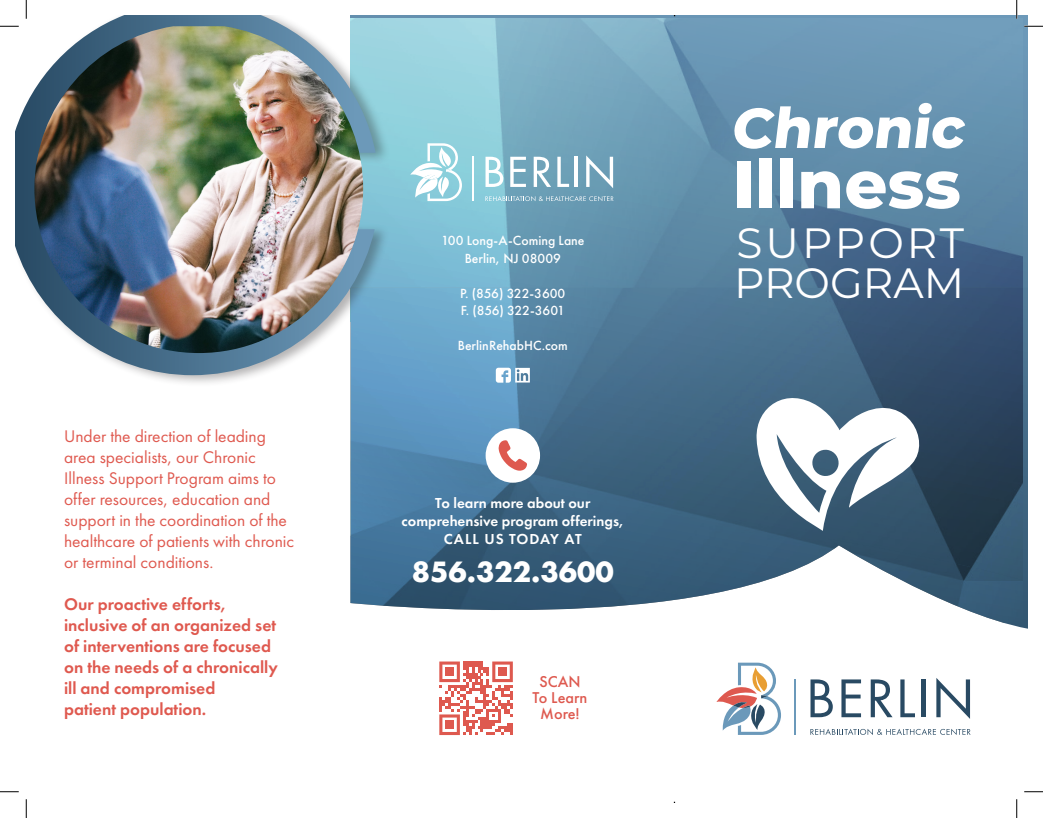
<style>
.page{position:relative;width:1043px;height:818px;background:#fff}
.page>*{position:absolute;margin:0;border:0;box-sizing:border-box;transform-origin:0 0}
.t1{font:800 67.12px "Montserrat";color:#fff}
.t2{font:800 56.12px "Montserrat";color:#fff}
.t3{font:42.25px "Montserrat";letter-spacing:.07em;color:#fff}
.t4{font:42.25px "Montserrat";color:#fff}
.t5{font:700 30.62px "Futura PT";color:#fff}
.t6{font:17.5px/21px "Futura PT";color:#df594f}
.t7{font:600 17.5px "Futura PT";color:#df594f}
.t8{font:500 16.25px/16.2px "Futura PT";color:#de594f;text-align:center}
.t9{font:600 15px/18px "Futura PT";color:#fff;text-align:center}
.t10{font:500 13.75px "Futura PT";color:#fff}
.t11{font:500 13.75px "Futura PT";letter-spacing:-.025em;color:#fff}
</style>
<div class="page">
<img style="left:390px;top:18px;width:632px;height:270px">
<svg style="left:1022px;top:288px;width:6px;height:341px;background:#436884"></svg>
<img style="left:350px;top:288px;width:672px;height:322px">
<div style="left:485px;top:428px;width:55px;height:54px;background:#fff;border-radius:50%"></div>
<svg style="left:498px;top:440px;width:29px;height:30px"></svg>
<svg style="left:1001px;top:539px;width:27px;height:89px"></svg>
<img style="left:828px;top:539px;width:194px;height:83px">
<svg style="left:755px;top:385px;width:177px;height:146px"></svg>
<div style="left:15px;top:15px;width:375px;height:372px;background:#231f20;opacity:.34"></div>
<svg style="left:15px;top:15px;width:360px;height:360px"></svg>
<img style="left:34px;top:26px;width:329px;height:327px">
<svg style="left:496px;top:368px;width:34px;height:14px"></svg>
<svg style="left:810px;top:679px;width:22px;height:38px"></svg>
<svg style="left:841px;top:679px;width:20px;height:38px"></svg>
<svg style="left:870px;top:679px;width:22px;height:38px"></svg>
<svg style="left:900px;top:679px;width:15px;height:38px"></svg>
<div style="left:921px;top:679px;width:5px;height:38px;background:#294a63"></div>
<svg style="left:936px;top:678px;width:34px;height:40px"></svg>
<svg style="left:810px;top:728px;width:160px;height:7px"></svg>
<hr style="left:793px;top:679px;width:2px;height:55px;background:#6b99ba">
<svg style="left:716px;top:662px;width:65px;height:72px"></svg>
<svg style="left:485px;top:157px;width:18px;height:30px"></svg>
<svg style="left:510px;top:157px;width:16px;height:30px"></svg>
<svg style="left:533px;top:157px;width:18px;height:30px"></svg>
<svg style="left:557px;top:157px;width:12px;height:30px"></svg>
<hr style="left:574px;top:157px;width:4px;height:30px;background:#fff">
<svg style="left:586px;top:155px;width:27px;height:33px"></svg>
<svg style="left:485px;top:196px;width:128px;height:5px"></svg>
<hr style="left:472px;top:157px;width:2px;height:44px;background:#fff">
<svg style="left:410px;top:143px;width:52px;height:58px"></svg>
<svg style="left:439px;top:661px;width:74px;height:74px"></svg>
<div style="left:445px;top:667px;width:9px;height:9px;background:#de594f"></div>
<div style="left:498px;top:667px;width:9px;height:9px;background:#de594f"></div>
<div style="left:445px;top:720px;width:9px;height:9px;background:#de594f"></div>
<svg style="left:0;top:25px;width:19px;height:2px"></svg>
<svg style="left:1024px;top:25px;width:18px;height:2px"></svg>
<svg style="left:0;top:791px;width:19px;height:1px"></svg>
<svg style="left:1024px;top:791px;width:18px;height:1px"></svg>
<svg style="left:25px;top:0;width:2px;height:19px"></svg>
<svg style="left:25px;top:799px;width:2px;height:19px"></svg>
<svg style="left:1015px;top:0;width:2px;height:19px"></svg>
<svg style="left:1016px;top:799px;width:1px;height:19px"></svg>
<p class="t6" style="left:64px;top:425px;width:203px">Under the direction of leading</p>
<p class="t6" style="left:64px;top:446px;width:193px">area specialists, our Chronic</p>
<p class="t6" style="left:64px;top:467px;width:232px">Illness Support Program aims to offer resources, education and support in the coordination of the healthcare of patients with chronic or terminal conditions.</p>
<p class="t7" style="left:64px;top:593px;width:164px">Our proactive efforts,</p>
<p class="t7" style="left:64px;top:614px;width:214px">inclusive of an organized set</p>
<p class="t7" style="left:64px;top:635px;width:208px">of interventions are focused</p>
<p class="t7" style="left:64px;top:656px;width:215px">on the needs of a chronically</p>
<p class="t7" style="left:64px;top:677px;width:153px">ill and compromised</p>
<p class="t7" style="left:64px;top:698px;width:144px">patient population.</p>
<p class="t10" style="left:441px;top:232px;width:145px">100 Long-A-Coming Lane</p>
<p class="t10" style="left:464px;top:250px;width:98px">Berlin, NJ 08009</p>
<p class="t10" style="left:460px;top:285px;width:107px">P. (856) 322-3600</p>
<p class="t11" style="left:461px;top:302px;width:105px">F. (856) 322-3601</p>
<p class="t10" style="left:458px;top:337px;width:112px">BerlinRehabHC.com</p>
<p class="t9" style="left:435px;top:494px;width:157px">To learn more about our</p>
<p class="t9" style="left:401px;top:512px;width:224px">comprehensive program offerings,<br>CALL US TODAY AT</p>
<p class="t5" style="left:412px;top:552px;width:204px">856.322.3600</p>
<p class="t8" style="left:539px;top:673px;width:43px">SCAN</p>
<p class="t8" style="left:532px;top:689px;width:56px">To Learn<br>More!</p>
<p class="t2" style="left:730px;top:87px;width:243px">Chronic</p>
<p class="t1" style="left:732px;top:135px;width:230px">Illness</p>
<p class="t3" style="left:736px;top:214px;width:229px">SUPPORT</p>
<p class="t4" style="left:734px;top:254px;width:232px">PROGRAM</p>
</div>
